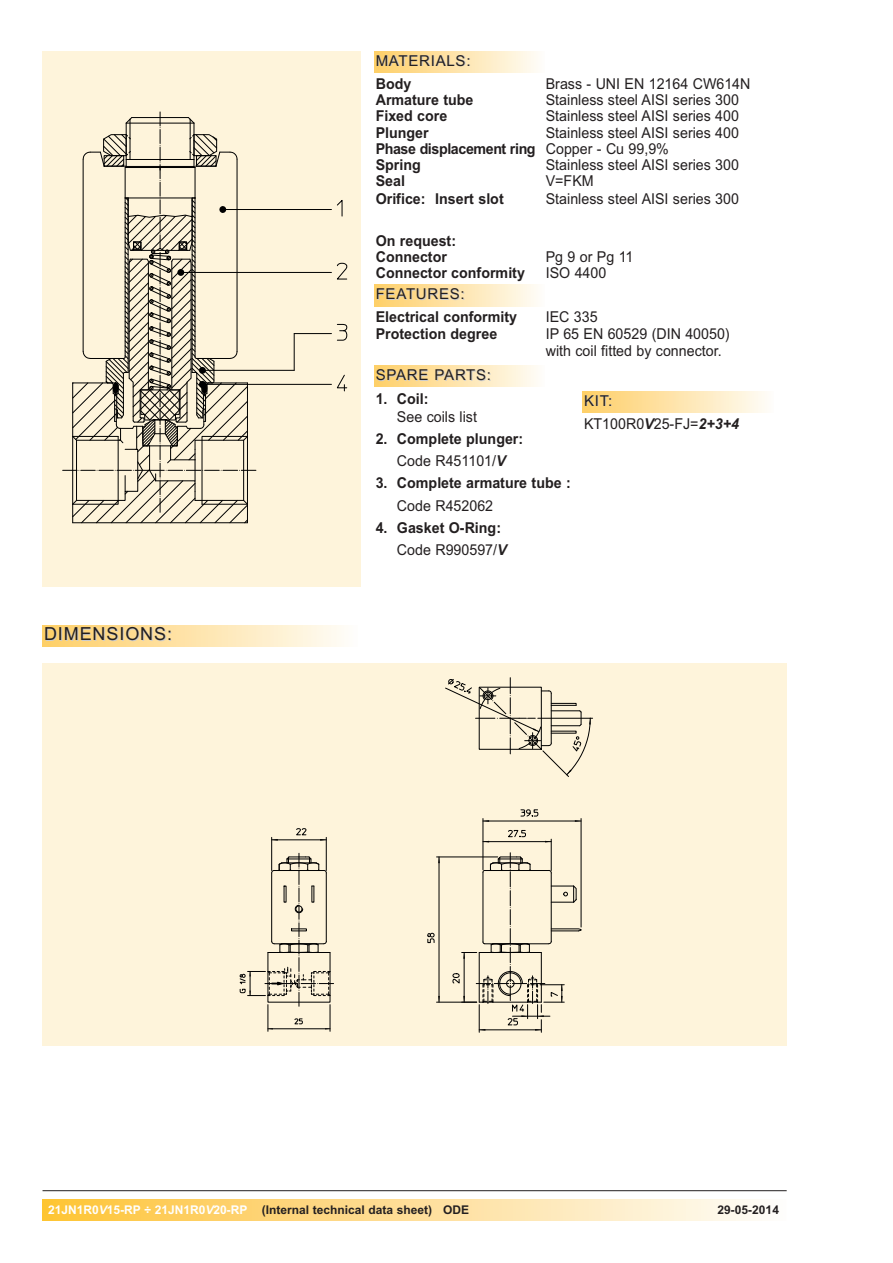
<style>
.page{position:relative;width:893px;height:1263px;background:#fff}
.page>*{position:absolute;margin:0;border:0;box-sizing:border-box;transform-origin:0 0}
.t1{font:18px "Arial";letter-spacing:.05em;color:#231f20}
.t2{font:15px/16.2px "Arial";color:#231f20;scale:.95 1}
.t3{font:700 15px/22.2px "Arial";color:#231f20;scale:.95 1}
.t4{font:15px "Arial";letter-spacing:.05em;color:#231f20}
.t5{font:15px/22.6px "Arial";color:#231f20}
.t6{font:700 12px "Arial";color:#231f20}
.s1{font-weight:700}
.s2{font-weight:400}
.s3{font-style:italic}
.s4{color:#ccc}
.s5{font-weight:700;font-style:italic}
.s6{color:#fff}
.s7{font-style:italic;color:#fff}
</style>
<div class="page">
<div style="left:583px;top:391px;width:191px;height:21px;background:linear-gradient(to right,#fecf67,#fefdf8)"></div>
<div style="left:43px;top:1199px;width:744px;height:21px;background:linear-gradient(to right,#fec338,#fefcfb)"></div>
<div style="left:43px;top:51px;width:318px;height:536px;background:#fef4db"></div>
<hr style="left:294px;top:334px;width:1px;height:36px;background:#000">
<hr style="left:294px;top:333px;width:37px;height:1px;background:#000">
<hr style="left:202px;top:370px;width:92px;height:1px;background:#000">
<hr style="left:202px;top:384px;width:129px;height:1px;background:#000">
<hr style="left:181px;top:272px;width:150px;height:1px;background:#000">
<hr style="left:223px;top:209px;width:108px;height:1px;background:#000">
<svg style="left:63px;top:112px;width:193px;height:411px"></svg>
<svg style="left:337px;top:324px;width:10px;height:17px"></svg>
<svg style="left:336px;top:374px;width:11px;height:17px"></svg>
<svg style="left:336px;top:263px;width:11px;height:17px"></svg>
<svg style="left:337px;top:200px;width:6px;height:17px"></svg>
<div style="left:43px;top:663px;width:744px;height:383px;background:#fef4db"></div>
<svg style="left:239px;top:853px;width:95px;height:178px"></svg>
<hr style="left:272px;top:839px;width:54px;height:1px;background:#000">
<hr style="left:271px;top:837px;width:1px;height:33px;background:#000">
<hr style="left:326px;top:837px;width:1px;height:33px;background:#000">
<svg style="left:272px;top:839px;width:6px;height:2px"></svg>
<svg style="left:320px;top:839px;width:6px;height:2px"></svg>
<svg style="left:296px;top:828px;width:10px;height:7px"></svg>
<svg style="left:445px;top:678px;width:148px;height:99px"></svg>
<hr style="left:439px;top:857px;width:1px;height:145px;background:#000">
<hr style="left:437px;top:1002px;width:40px;height:1px;background:#000">
<hr style="left:437px;top:857px;width:61px;height:1px;background:#000">
<svg style="left:438px;top:996px;width:2px;height:6px"></svg>
<svg style="left:438px;top:857px;width:2px;height:6px"></svg>
<svg style="left:427px;top:933px;width:8px;height:10px"></svg>
<hr style="left:483px;top:821px;width:98px;height:1px;background:#000">
<hr style="left:483px;top:818px;width:1px;height:52px;background:#000">
<hr style="left:581px;top:818px;width:1px;height:109px;background:#000">
<svg style="left:483px;top:820px;width:6px;height:2px"></svg>
<svg style="left:575px;top:820px;width:6px;height:2px"></svg>
<svg style="left:520px;top:809px;width:18px;height:8px"></svg>
<hr style="left:483px;top:841px;width:68px;height:1px;background:#000">
<hr style="left:551px;top:839px;width:1px;height:31px;background:#000">
<svg style="left:508px;top:830px;width:18px;height:7px"></svg>
<svg style="left:452px;top:853px;width:129px;height:179px"></svg>
<hr style="left:43px;top:1190px;width:744px;height:1px;background:#231f20">
<div style="left:43px;top:625px;width:314px;height:21px;background:linear-gradient(to right,#fece66,#fefdf9)"></div>
<div style="left:374px;top:366px;width:170px;height:21px;background:linear-gradient(to right,#fece67,#fefcf7)"></div>
<div style="left:374px;top:285px;width:170px;height:21px;background:linear-gradient(to right,#fece67,#fefcf7)"></div>
<div style="left:374px;top:51px;width:170px;height:21px;background:linear-gradient(to right,#fece67,#fefcf7)"></div>
<p class="t4" style="left:376px;top:52px;width:96px">MATERIALS:</p>
<p class="t3" style="left:376px;top:73px;width:39px">Body</p>
<p class="t2" style="left:546px;top:76px;width:217px">Brass - UNI EN 12164 CW614N</p>
<p class="t3" style="left:376px;top:89px;width:104px">Armature tube</p>
<p class="t2" style="left:546px;top:92px;width:205px">Stainless steel AISI series 300</p>
<p class="t3" style="left:376px;top:105px;width:77px">Fixed core</p>
<p class="t2" style="left:546px;top:108px;width:205px">Stainless steel AISI series 400</p>
<p class="t3" style="left:376px;top:121px;width:57px">Plunger</p>
<p class="t2" style="left:376px;top:124px;width:384px;text-indent:170px">Stainless steel AISI series 400<br><span class="s1">Phase displacement ring</span> Copper - Cu 99,9%<br><span class="s1">Spring</span></p>
<p class="t2" style="left:546px;top:157px;width:205px">Stainless steel AISI series 300</p>
<p class="t3" style="left:376px;top:170px;width:32px">Seal</p>
<p class="t2" style="left:546px;top:173px;width:52px">V=FKM</p>
<p class="t3" style="left:376px;top:188px;width:136px">Orifice: Insert slot</p>
<p class="t2" style="left:546px;top:191px;width:205px">Stainless steel AISI series 300</p>
<p class="t3" style="left:376px;top:232px;width:86px;line-height:16.2px">On request:<br>Connector</p>
<p class="t2" style="left:546px;top:248px;width:94px">Pg 9 or Pg 11</p>
<p class="t3" style="left:376px;top:262px;width:159px">Connector conformity</p>
<p class="t2" style="left:546px;top:265px;width:65px">ISO 4400</p>
<p class="t3" style="left:376px;top:306px;width:150px">Electrical conformity</p>
<p class="t2" style="left:546px;top:309px;width:56px">IEC 335</p>
<p class="t3" style="left:376px;top:322px;width:129px">Protection degree</p>
<p class="t2" style="left:546px;top:324px;width:195px;line-height:17.7px">IP 65 EN 60529 (DIN 40050) with coil fitted by connector.</p>
<p class="t4" style="left:376px;top:285px;width:91px">FEATURES:</p>
<p class="t1" style="left:44px;top:624px;width:130px">DIMENSIONS:</p>
<p class="t4" style="left:376px;top:366px;width:117px">SPARE PARTS:</p>
<p class="t3" style="left:376px;top:387px;width:57px">1. Coil:</p>
<p class="t2" style="left:397px;top:408px;width:86px">See coils list</p>
<p class="t3" style="left:376px;top:428px;width:157px;text-align:center">2. Complete plunger:<br><span class="s2">Code R451101/</span><span class="s3">V</span></p>
<p class="t3" style="left:376px;top:472px;width:207px">3. Complete armature tube :</p>
<p class="t2" style="left:397px;top:497px;width:103px">Code R452062</p>
<p class="t3" style="left:397px;top:517px;width:117px;text-indent:-21px">4. Gasket O-Ring:<br><span class="s2">Code R990597/</span><span class="s3">V</span></p>
<p class="t5" style="left:584px;top:390px;width:156px"><span class="s4">K</span>I<span class="s4">T</span>:<br>KT100R0<span class="s5">V</span>25-FJ=<span class="s5">2+3+4</span></p>
<p class="t6" style="left:48px;top:1203px;width:422px"><span class="s6">21JN1R0</span><span class="s7">V</span><span class="s6">15-RP ÷ 21JN1R0</span><span class="s7">V</span><span class="s6">20-RP</span> (Internal technical data sheet) ODE</p>
<p class="t6" style="left:718px;top:1203px;width:63px">29-05-2014</p>
</div>
